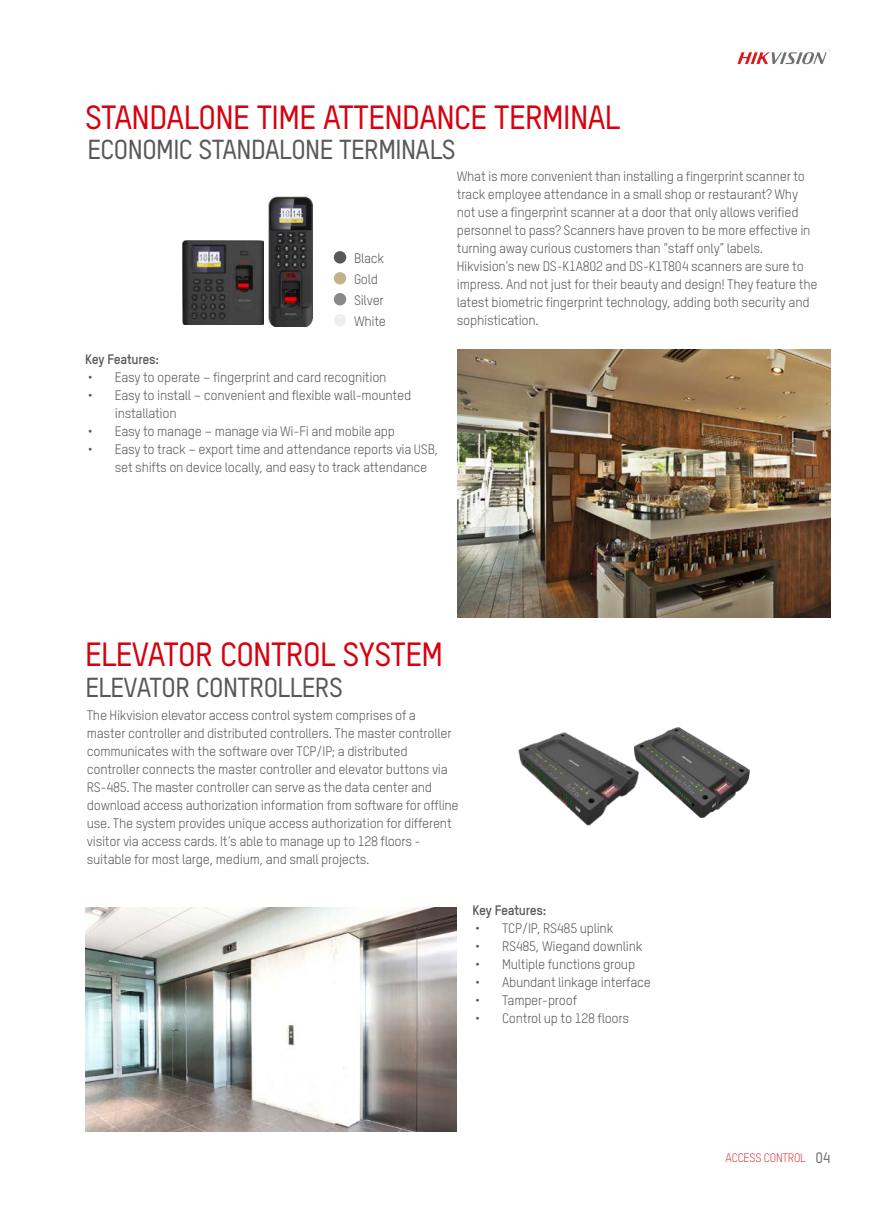
<style>
.page{position:relative;width:893px;height:1212px;background:#fff}
.page>*{position:absolute;margin:0;border:0;box-sizing:border-box;transform-origin:0 0}
.t1{font:500 33px "TSTARPRO";letter-spacing:-.02em;color:#d7000f}
.t2{font:500 27px "TSTARPRO";letter-spacing:-.02em;color:#595757}
.t3{font:500 15px "TSTARPRO";color:#727171}
.t4{font:13.5px/18px "TSTARPRO";letter-spacing:-.02em;color:#595757}
.t5{font:700 13.5px "TSTARPRO";letter-spacing:-.02em;color:#595757}
.t6{font:300 12px "TSTARPRO";letter-spacing:-.02em;color:#d7000f}
</style>
<div class="page">
<img style="left:737px;top:49px;width:93px;height:16px">
<img style="left:458px;top:349px;width:372px;height:269px">
<img style="left:85px;top:908px;width:372px;height:223px">
<img style="left:183px;top:240px;width:80px;height:85px">
<img style="left:269px;top:197px;width:44px;height:129px">
<img style="left:518px;top:732px;width:117px;height:93px">
<img style="left:635px;top:728px;width:115px;height:90px">
<div style="left:334px;top:314px;width:12px;height:12px;background:#efefef;border-radius:50%"></div>
<div style="left:334px;top:293px;width:12px;height:12px;background:#898989;border-radius:50%"></div>
<div style="left:334px;top:272px;width:12px;height:12px;background:#c1b588;border-radius:50%"></div>
<div style="left:334px;top:251px;width:12px;height:13px;background:#595757;border-radius:50%"></div>
<h1 class="t1" style="left:85px;top:95px;width:537px">STANDALONE TIME ATTENDANCE TERMINAL</h1>
<h2 class="t2" style="left:87px;top:131px;width:370px">ECONOMIC STANDALONE TERMINALS</h2>
<p class="t4" style="left:354px;top:247px;width:34px;line-height:21px">Black<br>Gold<br>Silver<br>White</p>
<p class="t5" style="left:85px;top:350px;width:76px">Key Features:</p>
<p class="t4" style="left:88px;top:368px;width:300px">• Easy to operate – fingerprint and card recognition</p>
<p class="t4" style="left:115px;top:386px;width:298px;text-indent:-27px">• Easy to install – convenient and flexible wall-mounted installation</p>
<p class="t4" style="left:88px;top:422px;width:309px">• Easy to manage – manage via Wi-Fi and mobile app</p>
<p class="t4" style="left:115px;top:440px;width:325px;text-indent:-27px">• Easy to track – export time and attendance reports via USB, set shifts on device locally, and easy to track attendance</p>
<p class="t4" style="left:457px;top:167px;width:362px">What is more convenient than installing a fingerprint scanner to track employee attendance in a small shop or restaurant? Why not use a fingerprint scanner at a door that only allows verified personnel to pass? Scanners have proven to be more effective in turning away curious customers than “staff only” labels.<br>Hikvision’s new DS-K1A802 and DS-K1T804 scanners are sure to impress. And not just for their beauty and design! They feature the latest biometric fingerprint technology, adding both security and sophistication.</p>
<h1 class="t1" style="left:85px;top:632px;width:359px">ELEVATOR CONTROL SYSTEM</h1>
<h2 class="t2" style="left:85px;top:669px;width:259px">ELEVATOR CONTROLLERS</h2>
<p class="t4" style="left:87px;top:705px;width:373px">The Hikvision elevator access control system comprises of a<br>master controller and distributed controllers. The master controller communicates with the software over TCP/IP; a distributed controller connects the master controller and elevator buttons via RS-485. The master controller can serve as the data center and download access authorization information from software for offline use. The system provides unique access authorization for different visitor via access cards. It’s able to manage up to 128 floors - suitable for most large, medium, and small projects.</p>
<p class="t5" style="left:472px;top:901px;width:76px">Key Features:</p>
<p class="t4" style="left:475px;top:919px;width:140px">• TCP/IP, RS485 uplink</p>
<p class="t4" style="left:475px;top:937px;width:169px">• RS485, Wiegand downlink</p>
<p class="t4" style="left:475px;top:955px;width:162px">• Multiple functions group</p>
<p class="t4" style="left:475px;top:973px;width:177px">• Abundant linkage interface</p>
<p class="t4" style="left:475px;top:991px;width:103px">• Tamper-proof</p>
<p class="t4" style="left:475px;top:1009px;width:155px">• Control up to 128 floors</p>
<p class="t6" style="left:725px;top:1149px;width:82px">ACCESS CONTROL</p>
<p class="t3" style="left:815px;top:1148px;width:17px">04</p>
</div>
